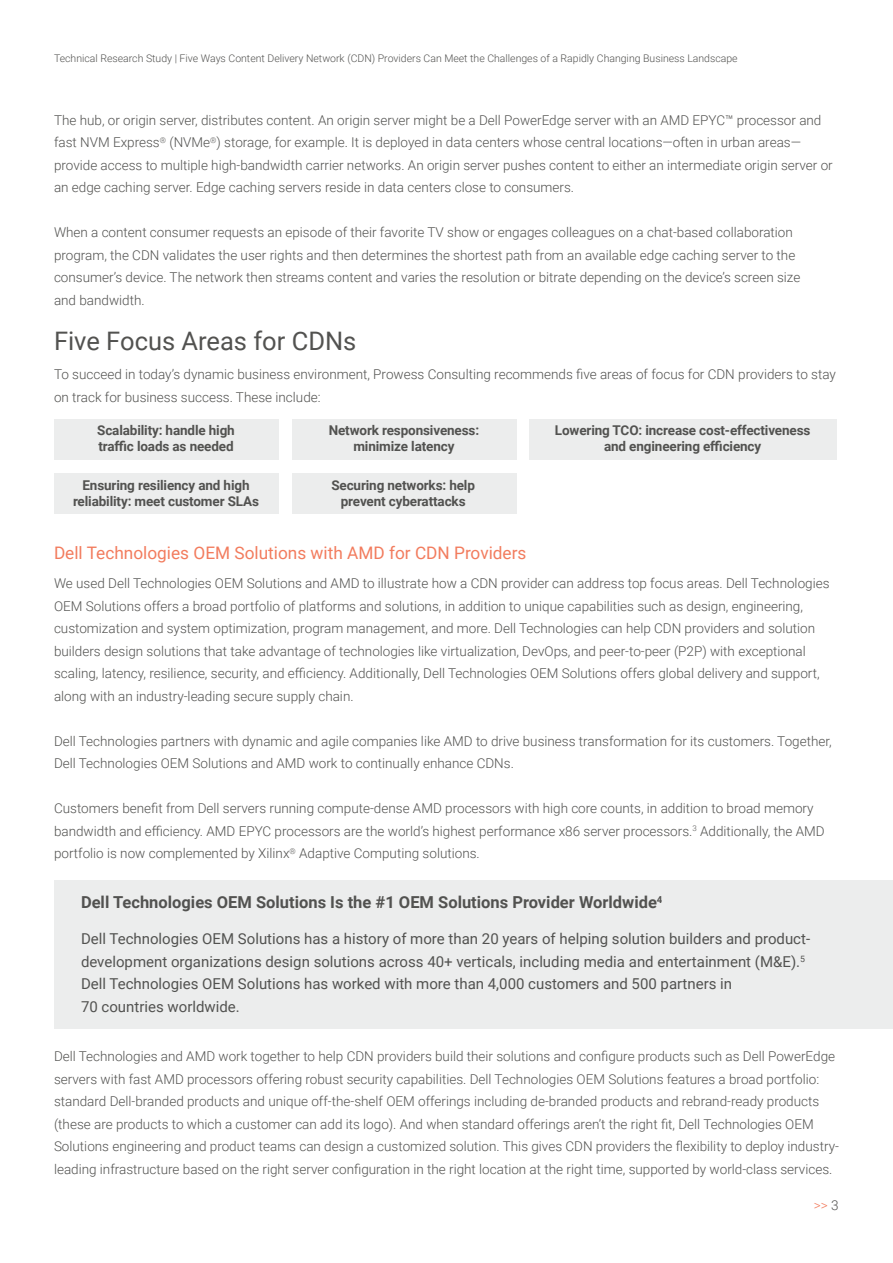
<style>
.page{position:relative;width:893px;height:1263px;background:#fff}
.page>*{position:absolute;margin:0;border:0;box-sizing:border-box;transform-origin:0 0}
.Prowess_H1{font:25.5px "Roboto";color:#525250}
.Prowess_H2{font:17.25px "Roboto";color:#f27c5e}
.Prowess_Callout{font:700 16.5px "Roboto";color:#525250}
.Prowess_Callout-2{font:15px/22.5px "Roboto";color:#525250}
.Prowess_Body{font:300 13.5px/22.5px "Roboto";color:#525250}
.Prowess_Body-2{font:700 13.5px/16.5px "Roboto";letter-spacing:-.01em;color:#525250;text-align:center}
.t1{font:300 13.5px "Roboto";color:#f27c5e}
.t2{font:300 10.5px "Roboto";color:#525250}
.s1{color:#525250}
</style>
<div class="page">
<div style="left:54px;top:880px;width:839px;height:148px;background:#eceded"></div>
<div style="left:54px;top:419px;width:224px;height:40px;background:#eceded"></div>
<div style="left:54px;top:473px;width:224px;height:40px;background:#eceded"></div>
<div style="left:292px;top:419px;width:224px;height:40px;background:#eceded"></div>
<div style="left:530px;top:419px;width:307px;height:40px;background:#eceded"></div>
<div style="left:292px;top:473px;width:224px;height:40px;background:#eceded"></div>
<p class="t2" style="left:54px;top:51px;width:685px">Technical Research Study | Five Ways Content Delivery Network (CDN) Providers Can Meet the Challenges of a Rapidly Changing Business Landscape</p>
<p class="Prowess_Body" style="left:54px;top:108px;width:780px">The hub, or origin server, distributes content. An origin server might be a Dell PowerEdge server with an AMD EPYC™ processor and fast NVM Express<sup>®</sup> (NVMe<sup>®</sup>) storage, for example. It is deployed in data centers whose central locations—often in urban areas— provide access to multiple high-bandwidth carrier networks. An origin server pushes content to either an intermediate origin server or an edge caching server. Edge caching servers reside in data centers close to consumers.</p>
<p class="Prowess_Body" style="left:54px;top:221px;width:748px">When a content consumer requests an episode of their favorite TV show or engages colleagues on a chat-based collaboration program, the CDN validates the user rights and then determines the shortest path from an available edge caching server to the consumer’s device. The network then streams content and varies the resolution or bitrate depending on the device’s screen size and bandwidth.</p>
<p class="Prowess_H1" style="left:54px;top:323px;width:304px">Five Focus Areas for CDNs</p>
<p class="Prowess_Body" style="left:54px;top:363px;width:783px">To succeed in today’s dynamic business environment, Prowess Consulting recommends five areas of focus for CDN providers to stay on track for business success. These include:</p>
<p class="Prowess_Body-2" style="left:97px;top:421px;width:139px;text-align:left">Scalability: handle high traffic loads as needed</p>
<p class="Prowess_Body-2" style="left:73px;top:476px;width:188px">Ensuring resiliency and high reliability: meet customer SLAs</p>
<p class="Prowess_Body-2" style="left:329px;top:421px;width:152px">Network responsiveness: minimize latency</p>
<p class="Prowess_Body-2" style="left:555px;top:421px;width:257px">Lowering TCO: increase cost-effectiveness and engineering efficiency</p>
<p class="Prowess_Body-2" style="left:331px;top:476px;width:145px">Securing networks: help prevent cyberattacks</p>
<p class="Prowess_H2" style="left:54px;top:541px;width:474px">Dell Technologies OEM Solutions with AMD for CDN Providers</p>
<p class="Prowess_Body" style="left:54px;top:572px;width:777px">We used Dell Technologies OEM Solutions and AMD to illustrate how a CDN provider can address top focus areas. Dell Technologies OEM Solutions offers a broad portfolio of platforms and solutions, in addition to unique capabilities such as design, engineering, customization and system optimization, program management, and more. Dell Technologies can help CDN providers and solution builders design solutions that take advantage of technologies like virtualization, DevOps, and peer-to-peer (P2P) with exceptional scaling, latency, resilience, security, and efficiency. Additionally, Dell Technologies OEM Solutions offers global delivery and support, along with an industry-leading secure supply chain.</p>
<p class="Prowess_Body" style="left:54px;top:729px;width:779px">Dell Technologies partners with dynamic and agile companies like AMD to drive business transformation for its customers. Together,<br>Dell Technologies OEM Solutions and AMD work to continually enhance CDNs.</p>
<p class="Prowess_Body" style="left:54px;top:797px;width:772px">Customers benefit from Dell servers running compute-dense AMD processors with high core counts, in addition to broad memory bandwidth and efficiency. AMD EPYC processors are the world’s highest performance x86 server processors.<sup>3</sup> Additionally, the AMD portfolio is now complemented by Xilinx<sup>®</sup> Adaptive Computing solutions.</p>
<p class="Prowess_Callout" style="left:81px;top:891px;width:583px">Dell Technologies OEM Solutions Is the #1 OEM Solutions Provider Worldwide<sup>4</sup></p>
<p class="Prowess_Callout-2" style="left:81px;top:927px;width:731px">Dell Technologies OEM Solutions has a history of more than 20 years of helping solution builders and product&shy;development organizations design solutions across 40+ verticals, including media and entertainment (M&amp;E).<sup>5<br></sup>Dell Technologies OEM Solutions has worked with more than 4,000 customers and 500 partners in<br>70 countries worldwide.</p>
<p class="Prowess_Body" style="left:54px;top:1044px;width:786px">Dell Technologies and AMD work together to help CDN providers build their solutions and configure products such as Dell PowerEdge servers with fast AMD processors offering robust security capabilities. Dell Technologies OEM Solutions features a broad portfolio: standard Dell-branded products and unique off-the-shelf OEM offerings including de-branded products and rebrand-ready products (these are products to which a customer can add its logo). And when standard offerings aren’t the right fit, Dell Technologies OEM Solutions engineering and product teams can design a customized solution. This gives CDN providers the flexibility to deploy industry&shy;leading infrastructure based on the right server configuration in the right location at the right time, supported by world-class services.</p>
<p class="t1" style="left:814px;top:1196px;width:26px">&gt;&gt; <span class="s1">3</span></p>
</div>
